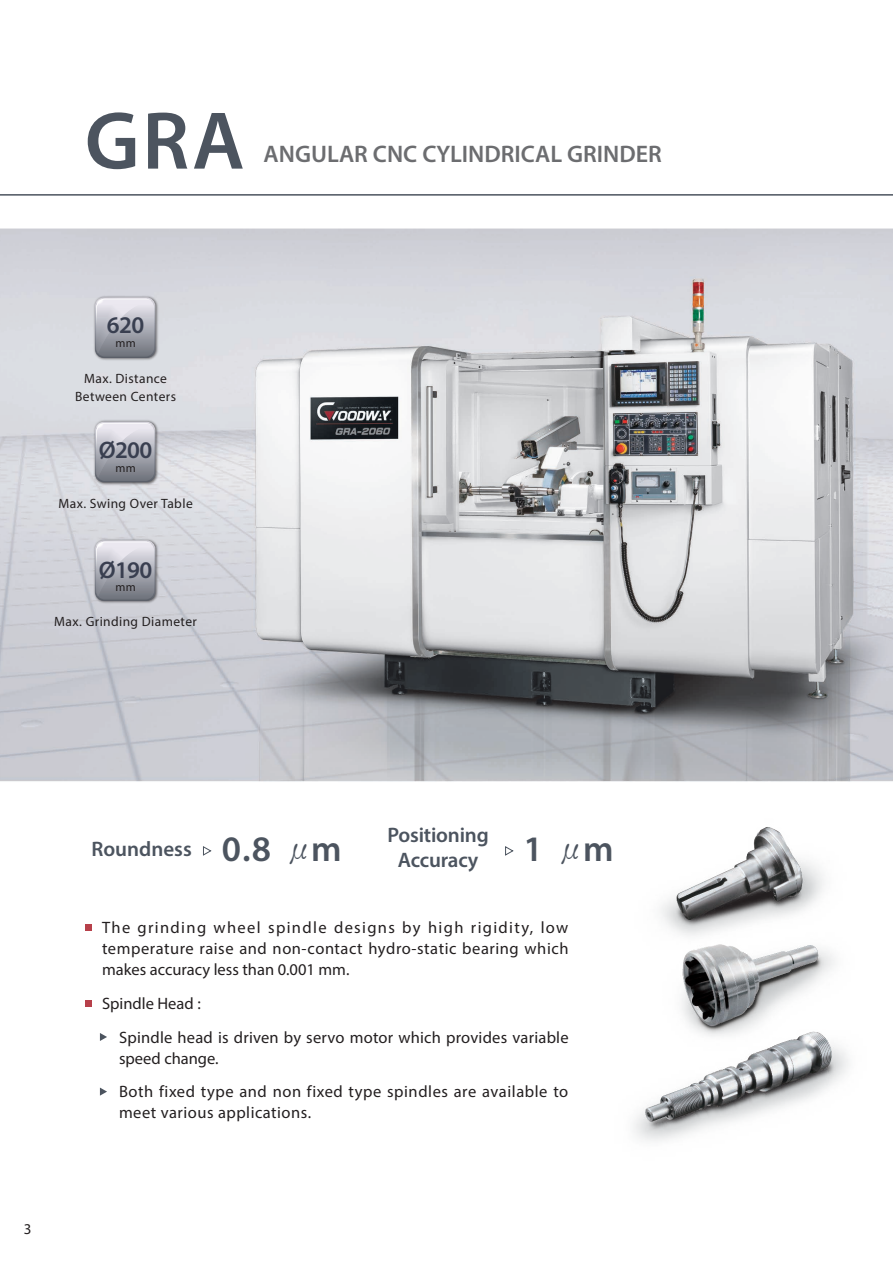
<style>
.page{position:relative;width:893px;height:1263px;background:#fff}
.page>*{position:absolute;margin:0;border:0;box-sizing:border-box;transform-origin:0 0}
.t1{font:600 82.5px "Myriad Pro";color:#4c545f}
.t2{font:600 36px "Myriad Pro";color:#4c545f}
.t3{font:600 24px "Myriad Pro";color:#6c6d70}
.t4{font:600 24px "Myriad Pro";letter-spacing:-.025em;color:#393f50}
.t5{font:600 21px "Myriad Pro";letter-spacing:-.01em;color:#4c545f}
.t6{font:16.5px/21px "Myriad Pro";letter-spacing:.02em;color:#231f20}
.t7{font:15px "Myriad Pro";color:#231f20}
.t8{font:13.5px/18px "Myriad Pro";letter-spacing:.03em;color:#231f20;text-align:center}
.t9{font:12px "Myriad Pro";color:#231f20}
.s1{font-family:"Lin Gothic";font-weight:700}
</style>
<div class="page">
<img style="left:0;top:228px;width:893px;height:867px">
<hr style="left:0;top:194px;width:893px;height:2px;background:#4c545f">
<img style="left:611px;top:787px;width:270px;height:354px">
<img style="left:92px;top:419px;width:67px;height:67px">
<svg style="left:95px;top:422px;width:60px;height:60px;background:#a8aab2"></svg>
<img style="left:82px;top:409px;width:35px;height:33px">
<img style="left:92px;top:295px;width:67px;height:67px">
<svg style="left:95px;top:297px;width:60px;height:61px;background:#a8aab2"></svg>
<img style="left:82px;top:284px;width:35px;height:34px">
<img style="left:92px;top:537px;width:67px;height:68px">
<svg style="left:95px;top:540px;width:60px;height:61px;background:#a8a9b2"></svg>
<img style="left:82px;top:527px;width:35px;height:34px">
<div style="left:85px;top:924px;width:6px;height:7px;background:#b7404a"></div>
<svg style="left:85px;top:1000px;width:6px;height:6px"></svg>
<svg style="left:100px;top:1033px;width:7px;height:8px"></svg>
<svg style="left:100px;top:1087px;width:7px;height:9px"></svg>
<svg style="left:203px;top:846px;width:8px;height:10px"></svg>
<svg style="left:505px;top:846px;width:8px;height:10px"></svg>
<h1 class="t1" style="left:85px;top:88px;width:161px">GRA</h1>
<h3 class="t3" style="left:264px;top:139px;width:400px">ANGULAR CNC CYLINDRICAL GRINDER</h3>
<h3 class="t4" style="left:107px;top:310px;width:39px">620</h3>
<p class="t9" style="left:115px;top:335px;width:22px">mm</p>
<p class="t8" style="left:75px;top:370px;width:102px">Max. Distance<br>Between Centers</p>
<h3 class="t4" style="left:99px;top:435px;width:55px">Ø200</h3>
<p class="t9" style="left:115px;top:460px;width:22px">mm</p>
<p class="t8" style="left:58px;top:494px;width:136px">Max. Swing Over Table</p>
<h3 class="t4" style="left:99px;top:554px;width:55px">Ø190</h3>
<p class="t9" style="left:115px;top:579px;width:22px">mm</p>
<p class="t8" style="left:54px;top:613px;width:144px">Max. Grinding Diameter</p>
<p class="t7" style="left:24px;top:1220px;width:9px">3</p>
<p class="t5" style="left:91px;top:835px;width:102px">Roundness</p>
<h2 class="t2" style="left:222px;top:826px;width:121px">0.8 <span class="s1">μ</span>m</h2>
<p class="t5" style="left:388px;top:821px;width:103px">Positioning</p>
<p class="t5" style="left:398px;top:847px;width:82px">Accuracy</p>
<h2 class="t2" style="left:523px;top:826px;width:92px">1 <span class="s1">μ</span>m</h2>
<p class="t6" style="left:102px;top:917px;width:468px;text-align:justify">The grinding wheel spindle designs by high rigidity, low temperature raise and non-contact hydro-static bearing which makes accuracy less than 0.001 mm.</p>
<p class="t6" style="left:119px;top:986px;width:451px;line-height:33.8px;text-indent:-17px">Spindle Head :<br>Spindle head is driven by servo motor which provides variable</p>
<p class="t6" style="left:119px;top:1041px;width:451px;line-height:33.8px">speed change.<br>Both fixed type and non fixed type spindles are available to</p>
<p class="t6" style="left:119px;top:1102px;width:194px">meet various applications.</p>
</div>
